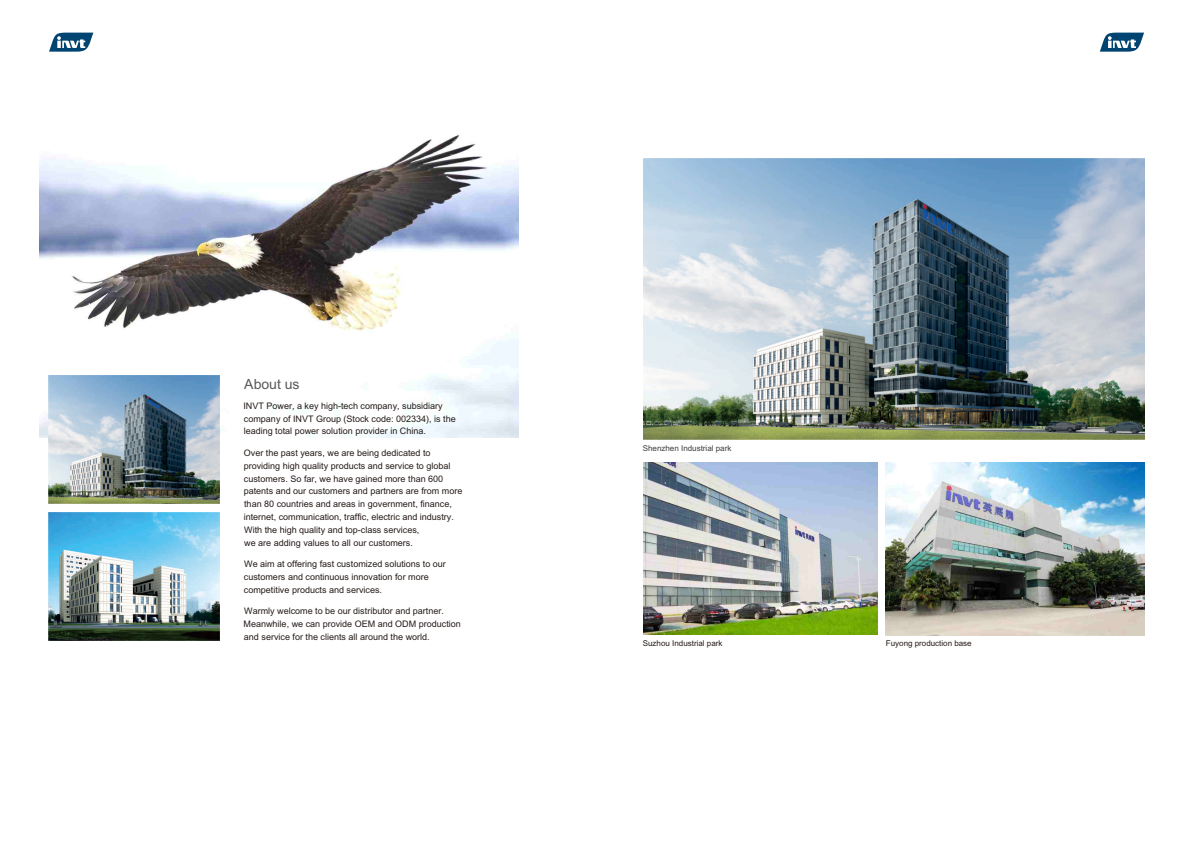
<style>
.page{position:relative;width:1191px;height:841px;background:#fff}
.page>*{position:absolute;margin:0;border:0;box-sizing:border-box;transform-origin:0 0}
.t1{font:14px "Arial Unicode MS";color:#595857}
.t2{font:9px/12.9px "Arial Unicode MS";color:#231916}
.t3{font:8px "Arial Unicode MS";color:#231916}
.t4{font:8px "Arial Unicode MS";color:#3f3b3a}
</style>
<div class="page">
<img style="left:39px;top:134px;width:479px;height:303px">
<svg style="left:49px;top:33px;width:44px;height:19px"></svg>
<svg style="left:1099px;top:33px;width:44px;height:19px"></svg>
<img style="left:643px;top:159px;width:501px;height:281px">
<img style="left:49px;top:376px;width:170px;height:127px">
<img style="left:49px;top:513px;width:170px;height:127px">
<img style="left:643px;top:463px;width:234px;height:172px">
<img style="left:885px;top:463px;width:259px;height:172px">
<h1 class="t1" style="left:244px;top:379px;width:57px">About us</h1>
<p class="t2" style="left:243px;top:400px;width:214px">INVT Power, a key high-tech company, subsidiary company of INVT Group (Stock code: 002334), is the leading total power solution provider in China.</p>
<p class="t2" style="left:243px;top:447px;width:220px">Over the past years, we are being dedicated to providing high quality products and service to global customers. So far, we have gained more than 600 patents and our customers and partners are from more than 80 countries and areas in government, finance, internet, communication, traffic, electric and industry.<br>With the high quality and top-class services,<br>we are adding values to all our customers.</p>
<p class="t2" style="left:244px;top:559px;width:203px">We aim at offering fast customized solutions to our customers and continuous innovation for more competitive products and services.</p>
<p class="t2" style="left:243px;top:606px;width:219px">Warmly welcome to be our distributor and partner.<br>Meanwhile, we can provide OEM and ODM production and service for the clients all around the world.</p>
<p class="t4" style="left:642px;top:445px;width:90px">Shenzhen Industrial park</p>
<p class="t3" style="left:642px;top:640px;width:81px">Suzhou Industrial park</p>
<p class="t3" style="left:885px;top:640px;width:87px">Fuyong production base</p>
</div>
